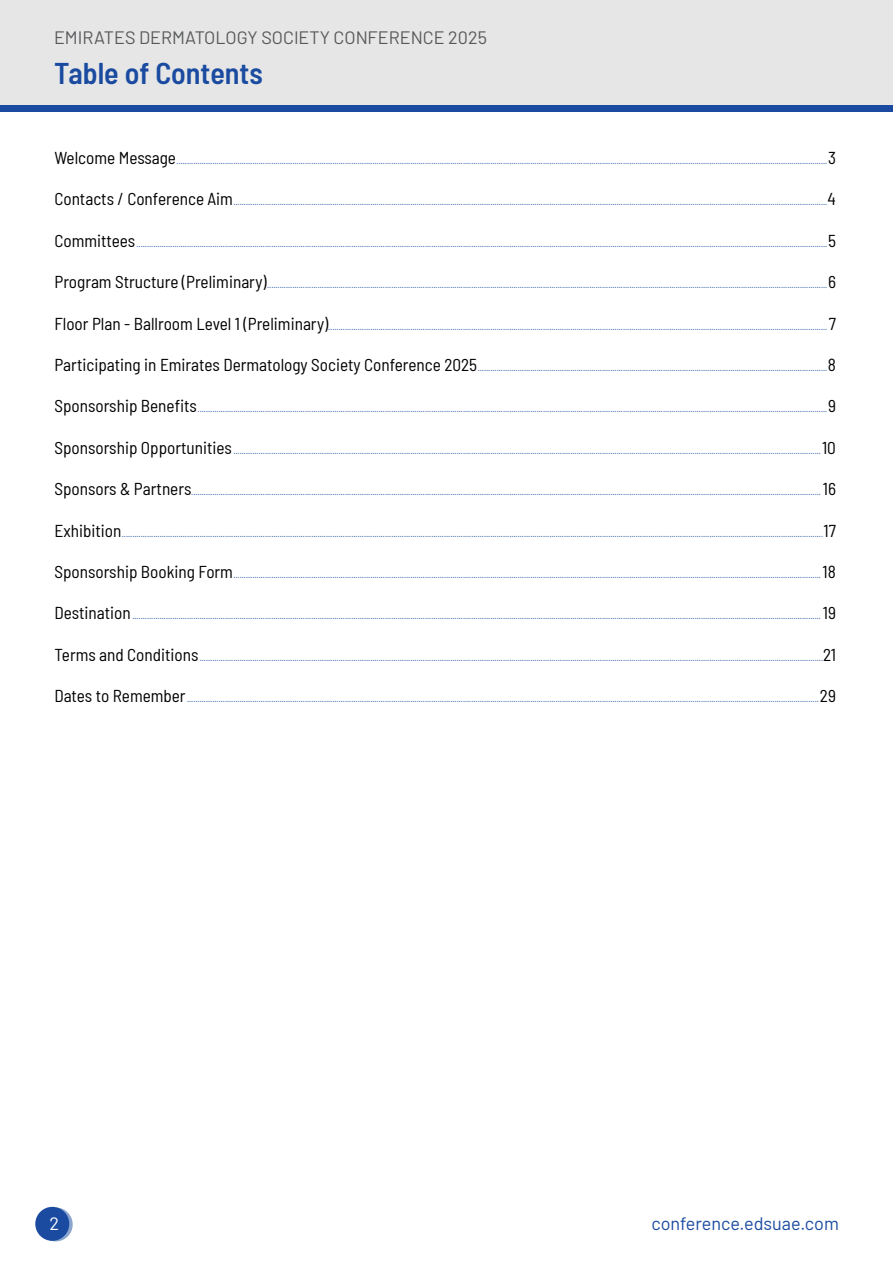
<style>
.page{position:relative;width:893px;height:1263px;background:#fff}
.page>*{position:absolute;margin:0;border:0;box-sizing:border-box;transform-origin:0 0}
.t1{font:600 semi-condensed 30px "Barlow";color:#1a4ba0}
.t2{font:18px "Barlow";color:#58595b}
.t3{font:18px "Barlow";color:#1a4ba0}
.t4{font:18px "Barlow";color:#fff}
.t5{font:semi-condensed 9px "Barlow";color:#1a4ba0}
.s1{font-size:17.25px;color:#000}
</style>
<div class="page">
<div style="left:0;top:0;width:893px;height:106px;background:#e6e6e6"></div>
<div style="left:0;top:105px;width:893px;height:7px;background:#1a4ba0"></div>
<svg style="left:39px;top:1207px;width:34px;height:34px"></svg>
<div style="left:35px;top:1207px;width:34px;height:34px;background:#1a4ba0;border-radius:50%"></div>
<h2 class="t2" style="left:54px;top:25px;width:434px">EMIRATES DERMATOLOGY SOCIETY CONFERENCE 2025</h2>
<h1 class="t1" style="left:54px;top:52px;width:210px">Table of Contents</h1>
<p class="t5" style="left:54px;top:154px;width:783px"><span class="s1">Welcome Message</span>.....................................................................................................................................................................................................................................................................................................................<span class="s1">3</span></p>
<p class="t5" style="left:54px;top:196px;width:783px"><span class="s1">Contacts / Conference Aim</span>..........................................................................................................................................................................................................................................................................................<span class="s1">4</span></p>
<p class="t5" style="left:54px;top:237px;width:783px"><span class="s1">Committees</span>........................................................................................................................................................................................................................................................................................................................................<span class="s1">5</span></p>
<p class="t5" style="left:54px;top:278px;width:783px"><span class="s1">Program Structure (Preliminary)</span>..........................................................................................................................................................................................................................................................................<span class="s1">6</span></p>
<p class="t5" style="left:54px;top:320px;width:783px"><span class="s1">Floor Plan - Ballroom Level 1 (Preliminary)</span>.............................................................................................................................................................................................................................................<span class="s1">7</span></p>
<p class="t5" style="left:54px;top:361px;width:783px"><span class="s1">Participating in Emirates Dermatology Society Conference 2025</span>......................................................................................................................................................................<span class="s1">8</span></p>
<p class="t5" style="left:54px;top:403px;width:783px"><span class="s1">Sponsorship Benefits</span>...........................................................................................................................................................................................................................................................................................................<span class="s1">9</span></p>
<p class="t5" style="left:54px;top:444px;width:783px"><span class="s1">Sponsorship Opportunities</span> .......................................................................................................................................................................................................................................................................................<span class="s1">10</span></p>
<p class="t5" style="left:54px;top:485px;width:783px"><span class="s1">Sponsors &amp; Partners</span>........................................................................................................................................................................................................................................................................................................... <span class="s1">16</span></p>
<p class="t5" style="left:54px;top:527px;width:783px"><span class="s1">Exhibition</span>.............................................................................................................................................................................................................................................................................................................................................<span class="s1">17</span></p>
<p class="t5" style="left:54px;top:568px;width:783px"><span class="s1">Sponsorship Booking Form</span>....................................................................................................................................................................................................................................................................................... <span class="s1">18</span></p>
<p class="t5" style="left:54px;top:610px;width:783px"><span class="s1">Destination</span> ....................................................................................................................................................................................................................................................................................................................................... <span class="s1">19</span></p>
<p class="t5" style="left:54px;top:651px;width:783px"><span class="s1">Terms and Conditions</span>........................................................................................................................................................................................................................................................................................................<span class="s1">21</span></p>
<p class="t5" style="left:54px;top:692px;width:783px"><span class="s1">Dates to Remember</span> ............................................................................................................................................................................................................................................................................................................<span class="s1">29</span></p>
<h2 class="t4" style="left:50px;top:1210px;width:11px">2</h2>
<h2 class="t3" style="left:651px;top:1210px;width:189px">conference.edsuae.com</h2>
</div>
